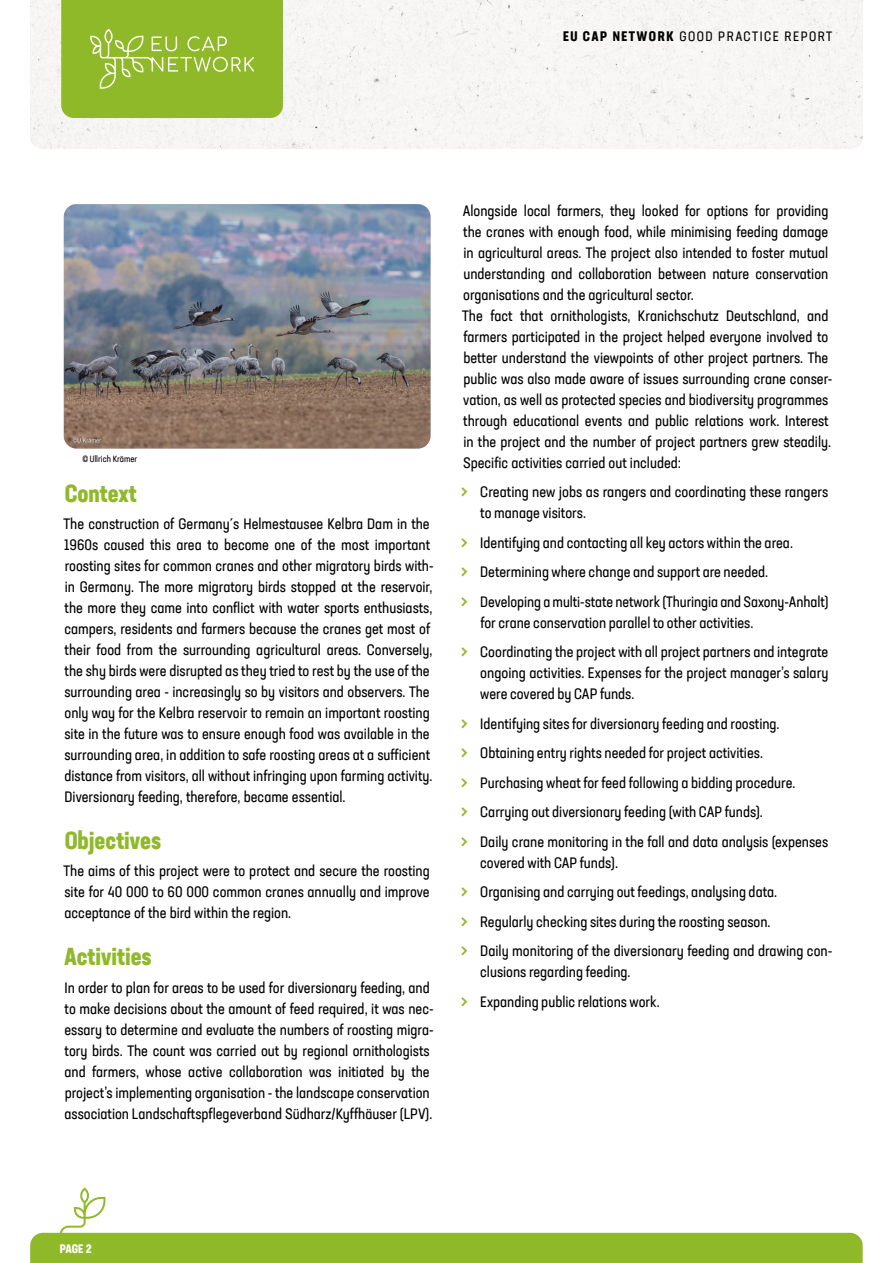
<style>
.page{position:relative;width:893px;height:1263px;background:#fff}
.page>*{position:absolute;margin:0;border:0;box-sizing:border-box;transform-origin:0 0}
.t1{font:700 condensed 24px "Neusa Next Std";color:#8fb929}
.t2{font:condensed 15px/21px "Neusa Next Std";color:#000}
.t3{font:condensed 13.5px "Neusa Next Std";letter-spacing:.11em;color:#000}
.t4{font:700 condensed 12px "Neusa Next Std";color:#fff}
.t5{font:condensed 9px "Neusa Next Std";color:#000}
.s1{font-weight:700}
.s2{font-size:22.5px;color:#8fb929}
</style>
<div class="page">
<svg style="left:30px;top:1187px;width:833px;height:76px"></svg>
<div style="left:30px;top:0;width:833px;height:149px;background:#f7f6f5"></div>
<svg style="left:61px;top:0;width:222px;height:118px;background:#94bc34"></svg>
<img style="left:64px;top:204px;width:367px;height:245px">
<p class="t3" style="left:563px;top:27px;width:271px"><span class="s1">EU CAP NETWORK</span> GOOD PRACTICE REPORT</p>
<p class="t5" style="left:82px;top:453px;width:57px">© Ullrich Krämer</p>
<h1 class="t1" style="left:65px;top:478px;width:74px">Context</h1>
<p class="t2" style="left:64px;top:513px;width:372px">The construction of Germany´s Helmestausee Kelbra Dam in the 1960s caused this area to become one of the most important roosting sites for common cranes and other migratory birds with&shy;in Germany. The more migratory birds stopped at the reservoir, the more they came into conflict with water sports enthusiasts, campers, residents and farmers because the cranes get most of their food from the surrounding agricultural areas. Conversely, the shy birds were disrupted as they tried to rest by the use of the surrounding area - increasingly so by visitors and observers. The only way for the Kelbra reservoir to remain an important roosting site in the future was to ensure enough food was available in the surrounding area, in addition to safe roosting areas at a sufficient distance from visitors, all without infringing upon farming activity.<br>Diversionary feeding, therefore, became essential.</p>
<h1 class="t1" style="left:65px;top:825px;width:98px">Objectives</h1>
<p class="t2" style="left:64px;top:860px;width:368px;text-align:justify">The aims of this project were to protect and secure the roosting site for 40 000 to 60 000 common cranes annually and improve acceptance of the bird within the region.</p>
<h1 class="t1" style="left:64px;top:941px;width:89px">Activities</h1>
<p class="t2" style="left:64px;top:977px;width:371px">In order to plan for areas to be used for diversionary feeding, and to make decisions about the amount of feed required, it was nec&shy;essary to determine and evaluate the numbers of roosting migra&shy;tory birds. The count was carried out by regional ornithologists and farmers, whose active collaboration was initiated by the project’s implementing organisation - the landscape conservation association Landschaftspflegeverband Südharz/Kyffhäuser (LPV).</p>
<p class="t2" style="left:462px;top:200px;width:372px">Alongside local farmers, they looked for options for providing the cranes with enough food, while minimising feeding damage in agricultural areas. The project also intended to foster mutual understanding and collaboration between nature conservation organisations and the agricultural sector.<br>The fact that ornithologists, Kranichschutz Deutschland, and farmers participated in the project helped everyone involved to better understand the viewpoints of other project partners. The public was also made aware of issues surrounding crane conser&shy;vation, as well as protected species and biodiversity programmes through educational events and public relations work. Interest in the project and the number of project partners grew steadily.<br>Specific activities carried out included:</p>
<p class="t2" style="left:480px;top:481px;width:350px;text-indent:-20px"><span class="s2">&gt;</span> Creating new jobs as rangers and coordinating these rangers to manage visitors.</p>
<p class="t2" style="left:460px;top:527px;width:370px;line-height:29.5px"><span class="s2">&gt;</span> Identifying and contacting all key actors within the area.<br><span class="s2">&gt;</span> Determining where change and support are needed.<br><span class="s2">&gt;</span> Developing a multi-state network (Thuringia and Saxony-Anhalt)</p>
<p class="t2" style="left:460px;top:607px;width:369px;line-height:29.5px;text-indent:20px">for crane conservation parallel to other activities.<br><span class="s2">&gt;</span> Coordinating the project with all project partners and integrate</p>
<p class="t2" style="left:480px;top:662px;width:350px">ongoing activities. Expenses for the project manager’s salary were covered by CAP funds.</p>
<p class="t2" style="left:460px;top:708px;width:369px;line-height:29.5px"><span class="s2">&gt;</span> Identifying sites for diversionary feeding and roosting.<br><span class="s2">&gt;</span> Obtaining entry rights needed for project activities.<br><span class="s2">&gt;</span> Purchasing wheat for feed following a bidding procedure.<br><span class="s2">&gt;</span> Carrying out diversionary feeding (with CAP funds).<br><span class="s2">&gt;</span> Daily crane monitoring in the fall and data analysis (expenses</p>
<p class="t2" style="left:460px;top:847px;width:373px;line-height:29.5px;text-indent:20px">covered with CAP funds).<br><span class="s2">&gt;</span> Organising and carrying out feedings, analysing data.<br><span class="s2">&gt;</span> Regularly checking sites during the roosting season.<br><span class="s2">&gt;</span> Daily monitoring of the diversionary feeding and drawing con-</p>
<p class="t2" style="left:460px;top:957px;width:201px;line-height:29.5px;text-indent:20px">clusions regarding feeding.<br><span class="s2">&gt;</span> Expanding public relations work.</p>
<p class="t4" style="left:60px;top:1241px;width:33px">PAGE 2</p>
</div>
